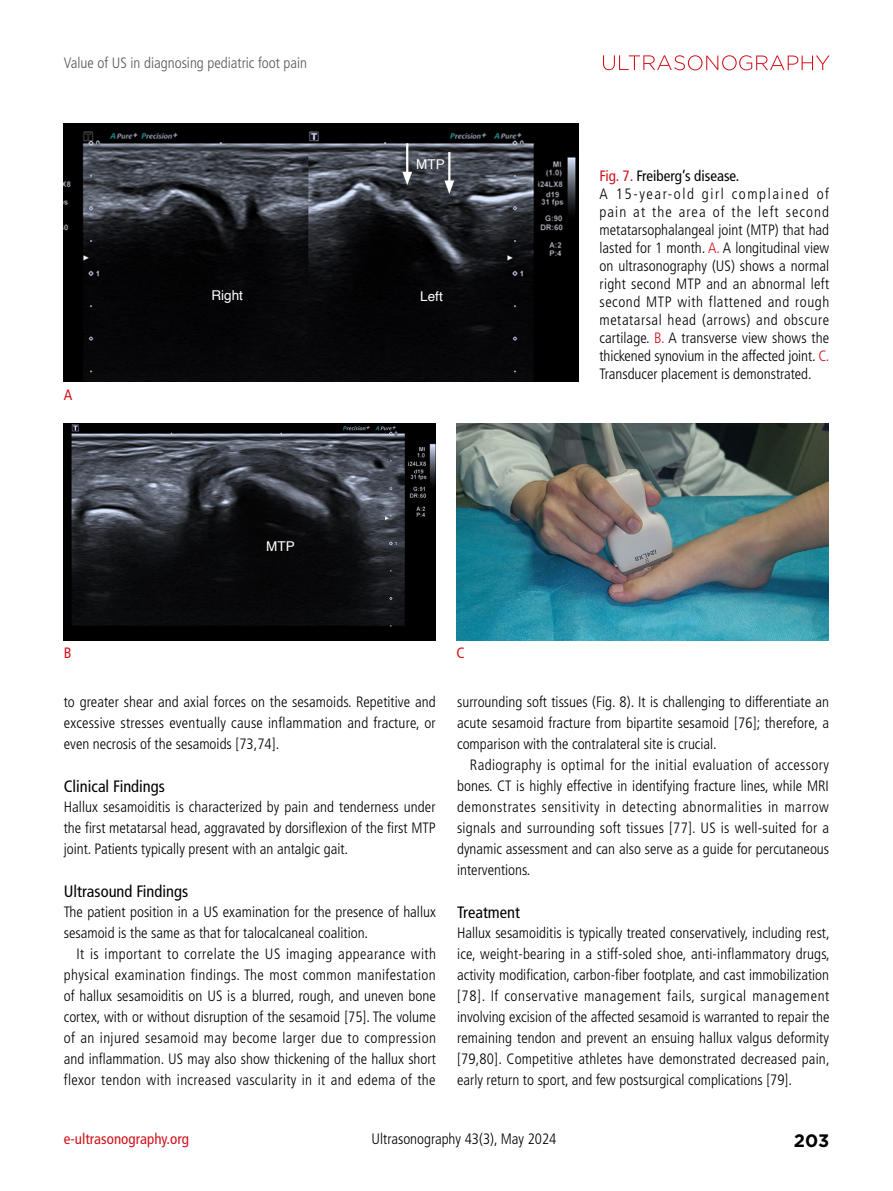
<style>
.page{position:relative;width:893px;height:1191px;background:#fff}
.page>*{position:absolute;margin:0;border:0;box-sizing:border-box;transform-origin:0 0}
.t1{font:700 18px "Gotham";color:#000}
.t2{font:condensed 16.5px "Frutiger LT Std";color:#000}
.t3{font:300 condensed 15px/21px "Frutiger LT Std";color:#000;text-align:justify}
.t4{font:300 condensed 15px "Frutiger LT Std";color:#595757}
.t5{font:condensed 15px "Frutiger LT Std";color:#d0121b}
.t6{font:13.5px "Helvetica";color:#fff}
.s1{font-weight:400;color:#d0121b}
.s2{font-weight:400}
.s3{color:#d0121b}
</style>
<div class="page">
<svg style="left:603px;top:55px;width:226px;height:15px"></svg>
<img style="left:64px;top:123px;width:514px;height:259px">
<hr style="left:448px;top:152px;width:2px;height:33px;background:#fff">
<svg style="left:444px;top:180px;width:10px;height:14px"></svg>
<hr style="left:406px;top:143px;width:2px;height:33px;background:#fff">
<svg style="left:402px;top:172px;width:10px;height:13px"></svg>
<img style="left:456px;top:423px;width:372px;height:217px">
<img style="left:64px;top:423px;width:372px;height:217px">
<p class="t4" style="left:64px;top:54px;width:245px">Value of US in diagnosing pediatric foot pain</p>
<p class="t6" style="left:416px;top:154px;width:30px">MTP</p>
<p class="t5" style="left:64px;top:385px;width:10px">A</p>
<p class="t6" style="left:212px;top:285px;width:33px">Right</p>
<p class="t6" style="left:420px;top:286px;width:24px">Left</p>
<p class="t6" style="left:266px;top:536px;width:30px">MTP</p>
<p class="t5" style="left:64px;top:644px;width:9px">B</p>
<p class="t5" style="left:456px;top:644px;width:10px">C</p>
<p class="t3" style="left:600px;top:167px;width:231px;line-height:18px;text-align:left"><span class="s1">Fig. 7.</span> <span class="s2">Freiberg’s disease.<br></span>A 15-year-old girl complained of pain at the area of the left second metatarsophalangeal joint (MTP) that had lasted for 1 month. <span class="s3">A.</span> A longitudinal view on ultrasonography (US) shows a normal right second MTP and an abnormal left second MTP with flattened and rough metatarsal head (arrows) and obscure cartilage. <span class="s3">B.</span> A transverse view shows the thickened synovium in the affected joint. <span class="s3">C.<br></span>Transducer placement is demonstrated.</p>
<p class="t3" style="left:64px;top:691px;width:373px">to greater shear and axial forces on the sesamoids. Repetitive and excessive stresses eventually cause inflammation and fracture, or even necrosis of the sesamoids [73,74].</p>
<p class="t2" style="left:64px;top:777px;width:103px">Clinical Findings</p>
<p class="t3" style="left:64px;top:796px;width:374px">Hallux sesamoiditis is characterized by pain and tenderness under the first metatarsal head, aggravated by dorsiflexion of the first MTP joint. Patients typically present with an antalgic gait.</p>
<p class="t2" style="left:64px;top:882px;width:126px">Ultrasound Findings</p>
<p class="t3" style="left:64px;top:901px;width:374px">The patient position in a US examination for the presence of hallux sesamoid is the same as that for talocalcaneal coalition.</p>
<p class="t3" style="left:64px;top:943px;width:374px;text-indent:13px">It is important to correlate the US imaging appearance with physical examination findings. The most common manifestation of hallux sesamoiditis on US is a blurred, rough, and uneven bone cortex, with or without disruption of the sesamoid [75]. The volume of an injured sesamoid may become larger due to compression and inflammation. US may also show thickening of the hallux short flexor tendon with increased vascularity in it and edema of the</p>
<p class="t3" style="left:457px;top:691px;width:374px">surrounding soft tissues (Fig. 8). It is challenging to differentiate an acute sesamoid fracture from bipartite sesamoid [76]; therefore, a comparison with the contralateral site is crucial.</p>
<p class="t3" style="left:457px;top:754px;width:374px;text-indent:13px">Radiography is optimal for the initial evaluation of accessory bones. CT is highly effective in identifying fracture lines, while MRI demonstrates sensitivity in detecting abnormalities in marrow signals and surrounding soft tissues [77]. US is well-suited for a dynamic assessment and can also serve as a guide for percutaneous interventions.</p>
<p class="t2" style="left:457px;top:903px;width:64px">Treatment</p>
<p class="t3" style="left:457px;top:922px;width:374px">Hallux sesamoiditis is typically treated conservatively, including rest, ice, weight-bearing in a stiff-soled shoe, anti-inflammatory drugs, activity modification, carbon-fiber footplate, and cast immobilization [78]. If conservative management fails, surgical management involving excision of the affected sesamoid is warranted to repair the remaining tendon and prevent an ensuing hallux valgus deformity [79,80]. Competitive athletes have demonstrated decreased pain, early return to sport, and few postsurgical complications [79].</p>
<p class="t5" style="left:64px;top:1130px;width:127px">e-ultrasonography.org</p>
<p class="t3" style="left:372px;top:1128px;width:186px">Ultrasonography 43(3), May 2024</p>
<p class="t1" style="left:794px;top:1130px;width:37px">203</p>
</div>
